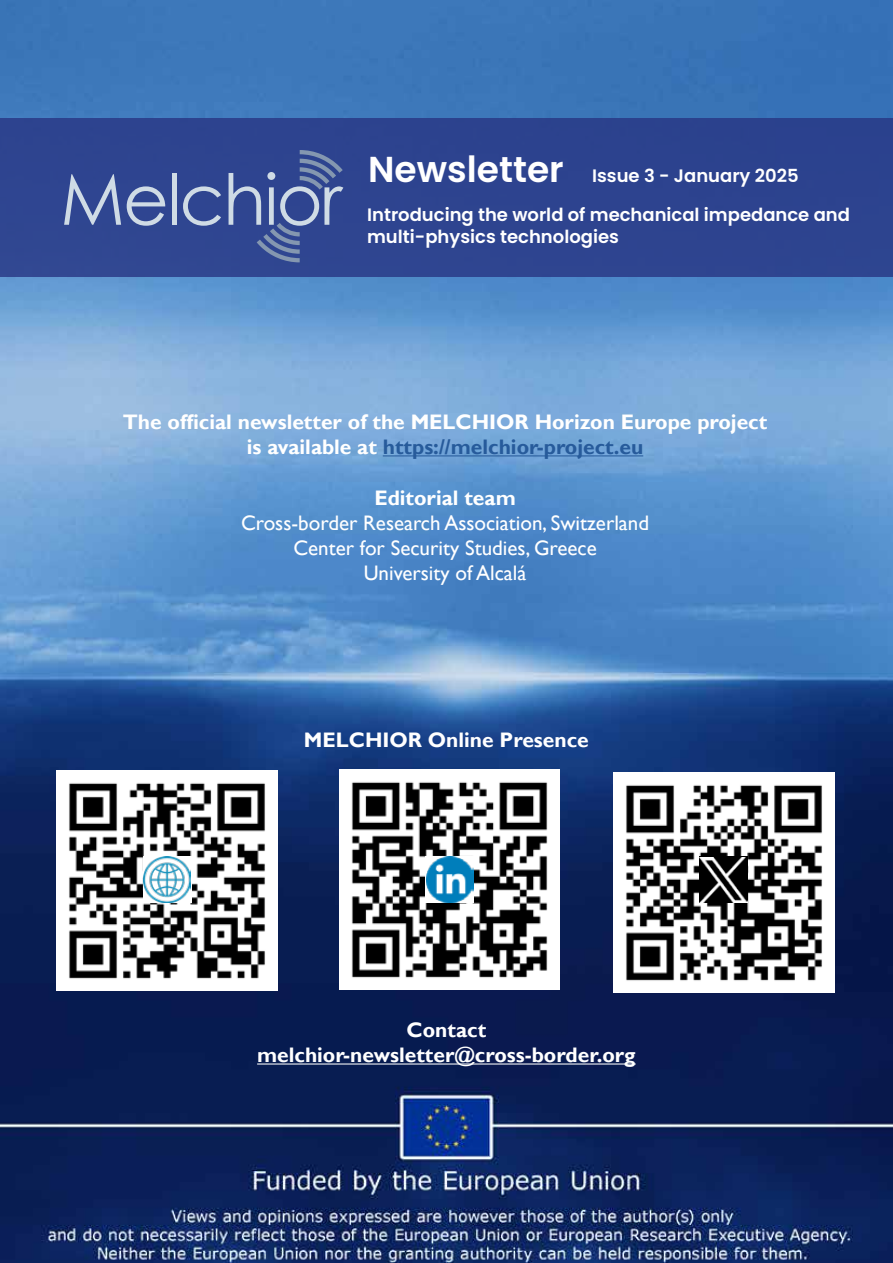
<style>
.page{position:relative;width:893px;height:1263px;background:#fff}
.page>*{position:absolute;margin:0;border:0;box-sizing:border-box;transform-origin:0 0}
.t1{font:700 21px/25.2px "Gill Sans";color:#fff;text-align:center}
.t2{font:21px/25.2px "Gill Sans";color:#fff;text-align:center}
.t3{font:600 18px/38.8px "Poppins";color:#fff}
.s1{font-size:36px}
.s2{color:#275b9b}
</style>
<div class="page">
<img style="left:0;top:0;width:893px;height:1263px">
<div style="left:0;top:118px;width:893px;height:159px;background:#2d438f"></div>
<svg style="left:64px;top:174px;width:57px;height:51px"></svg>
<svg style="left:127px;top:186px;width:38px;height:40px"></svg>
<div style="left:172px;top:173px;width:5px;height:52px;background:#cfdbe5"></div>
<svg style="left:183px;top:186px;width:38px;height:40px"></svg>
<svg style="left:229px;top:150px;width:114px;height:112px"></svg>
<img style="left:57px;top:770px;width:220px;height:221px">
<img style="left:614px;top:772px;width:220px;height:221px">
<img style="left:340px;top:769px;width:220px;height:221px">
<hr style="left:257px;top:1063px;width:379px;height:1px;background:#fff">
<hr style="left:383px;top:455px;width:260px;height:1px;background:#275b9b">
<svg style="left:700px;top:856px;width:48px;height:47px"></svg>
<img style="left:700px;top:857px;width:48px;height:45px">
<svg style="left:473px;top:856px;width:1px;height:47px"></svg>
<img style="left:426px;top:856px;width:47px;height:47px">
<svg style="left:143px;top:856px;width:1px;height:47px"></svg>
<img style="left:144px;top:856px;width:47px;height:47px">
<p class="t3" style="left:367px;top:157px;width:484px"><span class="s1">Newsletter</span> Issue 3 - January 2025<br>Introducing the world of mechanical impedance and</p>
<p class="t3" style="left:367px;top:217px;width:253px">multi-physics technologies</p>
<p class="t1" style="left:123px;top:410px;width:646px">The official newsletter of the MELCHIOR Horizon Europe project is available at <span class="s2">https://melchior-project.eu</span></p>
<p class="t1" style="left:374px;top:486px;width:143px">Editorial team</p>
<p class="t2" style="left:241px;top:511px;width:410px">Cross-border Research Association, Switzerland<br>Center for Security Studies, Greece<br>University of Alcalá</p>
<p class="t1" style="left:304px;top:728px;width:286px">MELCHIOR Online Presence</p>
<p class="t1" style="left:257px;top:1018px;width:380px">Contact melchior-newsletter@cross-border.org</p>
</div>
